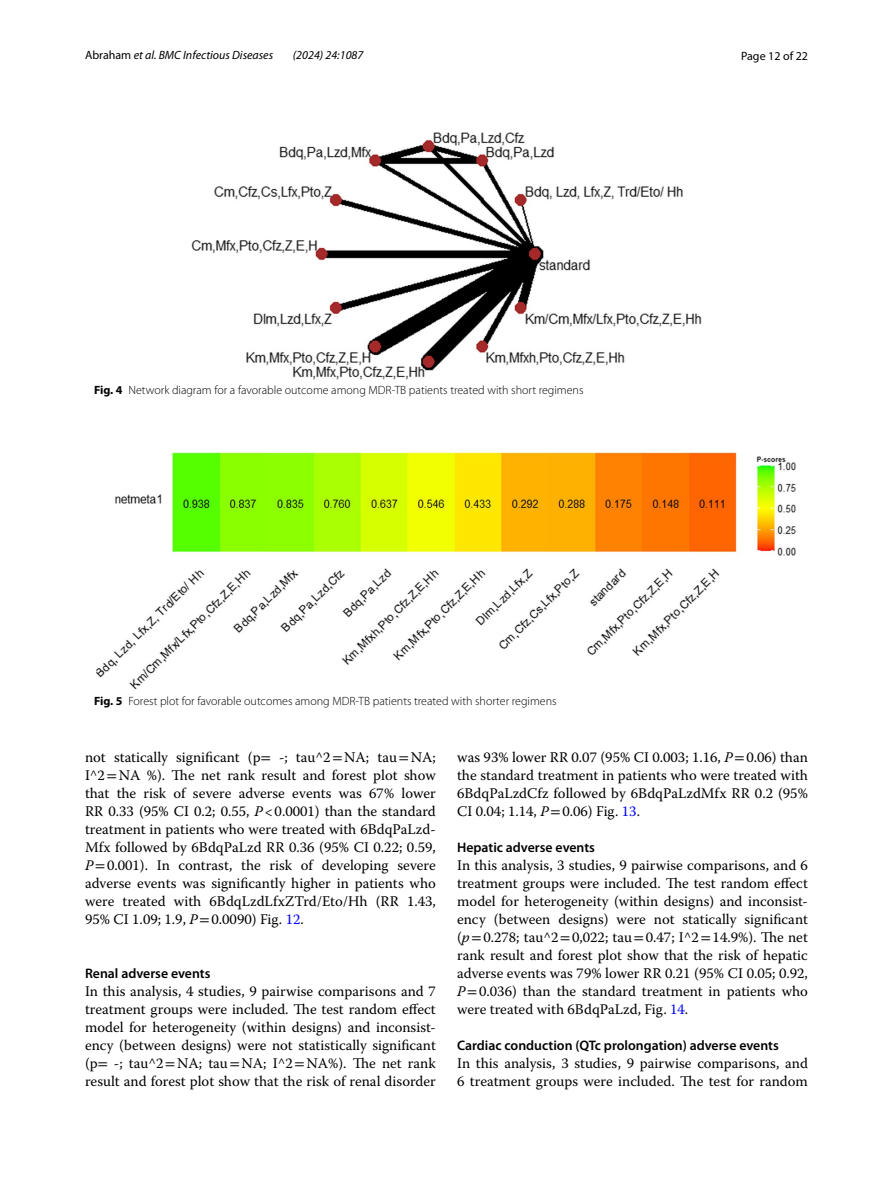
<style>
.page{position:relative;width:893px;height:1187px;background:#fff}
.page>*{position:absolute;margin:0;border:0;box-sizing:border-box;transform-origin:0 0}
.t1{font:14.7px/18px "Warnock Pro";color:#000;text-align:justify}
.t2{font:600 13.8px "Myriad Pro";color:#000}
.t3{font:300 12px "Myriad Pro";color:#000}
.t4{font:italic 12px "Myriad Pro";color:#000}
.t5{font:12px "Myriad Pro";color:#000}
.s1{font-style:normal}
.s2{font-weight:700}
.s3{font-family:"STIX"}
.s4{font-style:italic}
.s5{color:#00f}
</style>
<div class="page">
<img style="left:191px;top:133px;width:511px;height:246px">
<img style="left:96px;top:452px;width:700px;height:237px">
<p class="t4" style="left:85px;top:48px;width:190px"><span class="s1">Abraham</span> et al. BMC Infectious Diseases</p>
<p class="t4" style="left:293px;top:48px;width:72px">(2024) 24:1087</p>
<p class="t5" style="left:741px;top:48px;width:68px">Page 12 of 22</p>
<p class="t3" style="left:94px;top:383px;width:491px"><span class="s2">Fig. 4</span> Network diagram for a favorable outcome among MDR-TB patients treated with short regimens</p>
<p class="t3" style="left:94px;top:694px;width:464px"><span class="s2">Fig. 5</span> Forest plot for favorable outcomes among MDR-TB patients treated with shorter regimens</p>
<p class="t1" style="left:85px;top:747px;width:352px">not statically significant (p<span class="s3">=</span> -; tau^2<span class="s3">=</span>NA; tau<span class="s3">=</span>NA; I^2<span class="s3">=</span>NA %). The net rank result and forest plot show that the risk of severe adverse events was 67% lower RR 0.33 (95% CI 0.2; 0.55, <span class="s4">P</span>&lt;0.0001) than the standard treatment in patients who were treated with 6BdqPaLzd-Mfx followed by 6BdqPaLzd RR 0.36 (95% CI 0.22; 0.59, <span class="s4">P</span><span class="s3">=</span>0.001). In contrast, the risk of developing severe adverse events was significantly higher in patients who were treated with 6BdqLzdLfxZTrd/Eto/Hh (RR 1.43, 95% CI 1.09; 1.9, <span class="s4">P</span><span class="s3">=</span>0.0090) Fig. <span class="s5">12</span>.</p>
<p class="t2" style="left:85px;top:964px;width:127px">Renal adverse events</p>
<p class="t1" style="left:85px;top:982px;width:352px">In this analysis, 4 studies, 9 pairwise comparisons and 7 treatment groups were included. The test random effect model for heterogeneity (within designs) and inconsist&shy;ency (between designs) were not statistically significant (p<span class="s3">=</span> -; tau^2<span class="s3">=</span>NA; tau<span class="s3">=</span>NA; I^2<span class="s3">=</span>NA%). The net rank result and forest plot show that the risk of renal disorder</p>
<p class="t1" style="left:457px;top:747px;width:352px">was 93% lower RR 0.07 (95% CI 0.003; 1.16, <span class="s4">P</span><span class="s3">=</span>0.06) than the standard treatment in patients who were treated with 6BdqPaLzdCfz followed by 6BdqPaLzdMfx RR 0.2 (95% CI 0.04; 1.14, <span class="s4">P</span><span class="s3">=</span>0.06) Fig. <span class="s5">13</span>.</p>
<p class="t2" style="left:457px;top:838px;width:139px">Hepatic adverse events</p>
<p class="t1" style="left:457px;top:855px;width:352px">In this analysis, 3 studies, 9 pairwise comparisons, and 6 treatment groups were included. The test random effect model for heterogeneity (within designs) and inconsist&shy;ency (between designs) were not statically significant (<span class="s4">p</span><span class="s3">=</span>0.278; tau^2<span class="s3">=</span>0,022; tau<span class="s3">=</span>0.47; I^2<span class="s3">=</span>14.9%). The net rank result and forest plot show that the risk of hepatic adverse events was 79% lower RR 0.21 (95% CI 0.05; 0.92, <span class="s4">P</span><span class="s3">=</span>0.036) than the standard treatment in patients who were treated with 6BdqPaLzd, Fig. <span class="s5">14</span>.</p>
<p class="t2" style="left:457px;top:1036px;width:323px">Cardiac conduction (QTc prolongation) adverse events</p>
<p class="t1" style="left:457px;top:1053px;width:352px">In this analysis, 3 studies, 9 pairwise comparisons, and<br>6 treatment groups were included. The test for random</p>
</div>
